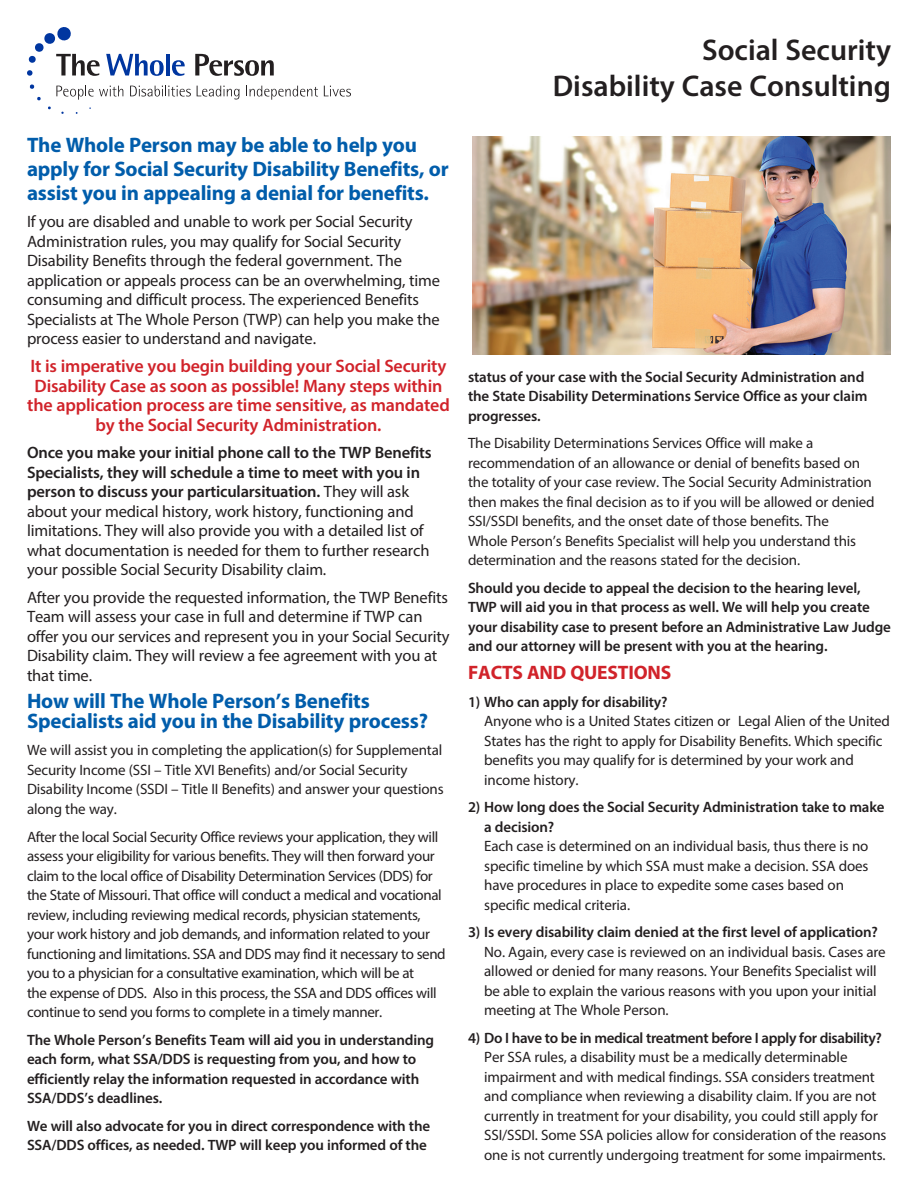
<style>
.page{position:relative;width:918px;height:1188px;background:#fff}
.page>*{position:absolute;margin:0;border:0;box-sizing:border-box;transform-origin:0 0}
.t1{font:600 30px "Myriad Pro";color:#231f20}
.t2{font:700 21px/24px "Myriad Pro";letter-spacing:-.01em;color:#015dab}
.t3{font:700 19.5px "Myriad Pro";letter-spacing:-.01em;color:#d1232a}
.t4{font:600 18px/19.5px "Myriad Pro";letter-spacing:-.01em;color:#d1232a;text-align:center}
.t5{font:16.5px/19.5px "Myriad Pro";letter-spacing:-.01em;color:#231f20}
.t6{font:15px/19.5px "Myriad Pro";letter-spacing:-.01em;color:#231f20}
.t7{font:600 15px/19.5px "Myriad Pro";letter-spacing:-.01em;color:#231f20}
.s1{font-weight:600}
</style>
<div class="page">
<svg style="left:37px;top:97px;width:4px;height:4px"></svg>
<svg style="left:30px;top:84px;width:4px;height:5px"></svg>
<svg style="left:27px;top:27px;width:73px;height:49px"></svg>
<svg style="left:106px;top:54px;width:58px;height:22px"></svg>
<hr style="left:166px;top:54px;width:4px;height:21px;background:#0036a0">
<svg style="left:172px;top:60px;width:13px;height:16px"></svg>
<svg style="left:195px;top:54px;width:79px;height:22px"></svg>
<svg style="left:56px;top:86px;width:67px;height:14px"></svg>
<svg style="left:130px;top:86px;width:61px;height:11px"></svg>
<svg style="left:197px;top:86px;width:42px;height:13px"></svg>
<svg style="left:246px;top:86px;width:72px;height:14px"></svg>
<svg style="left:324px;top:86px;width:27px;height:11px"></svg>
<img style="left:472px;top:136px;width:419px;height:218px">
<p class="t2" style="left:27px;top:132px;width:423px">The Whole Person may be able to help you apply for Social Security Disability Benefits, or assist you in appealing a denial for benefits.</p>
<p class="t5" style="left:27px;top:212px;width:415px">If you are disabled and unable to work per Social Security Administration rules, you may qualify for Social Security Disability Benefits through the federal government. The application or appeals process can be an overwhelming, time consuming and difficult process. The experienced Benefits Specialists at The Whole Person (TWP) can help you make the process easier to understand and navigate.</p>
<p class="t4" style="left:27px;top:356px;width:424px">It is imperative you begin building your Social Security Disability Case as soon as possible! Many steps within the application process are time sensitive, as mandated by the Social Security Administration.</p>
<p class="t5" style="left:27px;top:443px;width:406px"><span class="s1">Once you make your initial phone call to the TWP Benefits Specialists, they will schedule a time to meet with you in person to discuss your particularsituation.</span> They will ask about your medical history, work history, functioning and limitations. They will also provide you with a detailed list of what documentation is needed for them to further research your possible Social Security Disability claim.</p>
<p class="t5" style="left:27px;top:587px;width:424px">After you provide the requested information, the TWP Benefits Team will assess your case in full and determine if TWP can offer you our services and represent you in your Social Security Disability claim. They will review a fee agreement with you at that time.</p>
<p class="t2" style="left:27px;top:691px;width:403px;line-height:19.5px">How will The Whole Person’s Benefits<br>Specialists aid you in the Disability process?</p>
<p class="t6" style="left:27px;top:740px;width:418px">We will assist you in completing the application(s) for Supplemental Security Income (SSI – Title XVI Benefits) and/or Social Security Disability Income (SSDI – Title II Benefits) and answer your questions along the way.</p>
<p class="t6" style="left:27px;top:827px;width:420px">After the local Social Security Office reviews your application, they will assess your eligibility for various benefits. They will then forward your claim to the local office of Disability Determination Services (DDS) for the State of Missouri. That office will conduct a medical and vocational review, including reviewing medical records, physician statements, your work history and job demands, and information related to your functioning and limitations. SSA and DDS may find it necessary to send you to a physician for a consultative examination, which will be at<br>the expense of DDS. Also in this process, the SSA and DDS offices will continue to send you forms to complete in a timely manner.</p>
<p class="t7" style="left:27px;top:1029px;width:409px">The Whole Person’s Benefits Team will aid you in understanding each form, what SSA/DDS is requesting from you, and how to efficiently relay the information requested in accordance with SSA/DDS’s deadlines.</p>
<p class="t7" style="left:27px;top:1116px;width:405px">We will also advocate for you in direct correspondence with the<br>SSA/DDS offices, as needed. TWP will keep you informed of the</p>
<p class="t1" style="left:702px;top:31px;width:190px">Social Security</p>
<p class="t1" style="left:553px;top:67px;width:340px">Disability Case Consulting</p>
<p class="t7" style="left:468px;top:367px;width:401px">status of your case with the Social Security Administration and the State Disability Determinations Service Office as your claim progresses.</p>
<p class="t6" style="left:468px;top:433px;width:408px">The Disability Determinations Services Office will make a recommendation of an allowance or denial of benefits based on the totality of your case review. The Social Security Administration then makes the final decision as to if you will be allowed or denied SSI/SSDI benefits, and the onset date of those benefits. The<br>Whole Person’s Benefits Specialist will help you understand this determination and the reasons stated for the decision.</p>
<p class="t7" style="left:468px;top:578px;width:424px">Should you decide to appeal the decision to the hearing level, TWP will aid you in that process as well. We will help you create your disability case to present before an Administrative Law Judge and our attorney will be present with you at the hearing.</p>
<p class="t3" style="left:468px;top:660px;width:205px">FACTS AND QUESTIONS</p>
<p class="t7" style="left:468px;top:691px;width:201px">1) Who can apply for disability?</p>
<p class="t6" style="left:484px;top:711px;width:407px">Anyone who is a United States citizen or Legal Alien of the United States has the right to apply for Disability Benefits. Which specific benefits you may qualify for is determined by your work and income history.</p>
<p class="t7" style="left:484px;top:797px;width:402px;text-indent:-16px">2) How long does the Social Security Administration take to make a decision?</p>
<p class="t6" style="left:484px;top:836px;width:386px">Each case is determined on an individual basis, thus there is no specific timeline by which SSA must make a decision. SSA does have procedures in place to expedite some cases based on specific medical criteria.</p>
<p class="t7" style="left:468px;top:922px;width:412px">3) Is every disability claim denied at the first level of application?</p>
<p class="t6" style="left:484px;top:942px;width:403px">No. Again, every case is reviewed on an individual basis. Cases are allowed or denied for many reasons. Your Benefits Specialist will be able to explain the various reasons with you upon your initial meeting at The Whole Person.</p>
<p class="t7" style="left:468px;top:1028px;width:415px">4) Do I have to be in medical treatment before I apply for disability?</p>
<p class="t6" style="left:484px;top:1047px;width:404px">Per SSA rules, a disability must be a medically determinable impairment and with medical findings. SSA considers treatment and compliance when reviewing a disability claim. If you are not currently in treatment for your disability, you could still apply for SSI/SSDI. Some SSA policies allow for consideration of the reasons one is not currently undergoing treatment for some impairments.</p>
</div>
